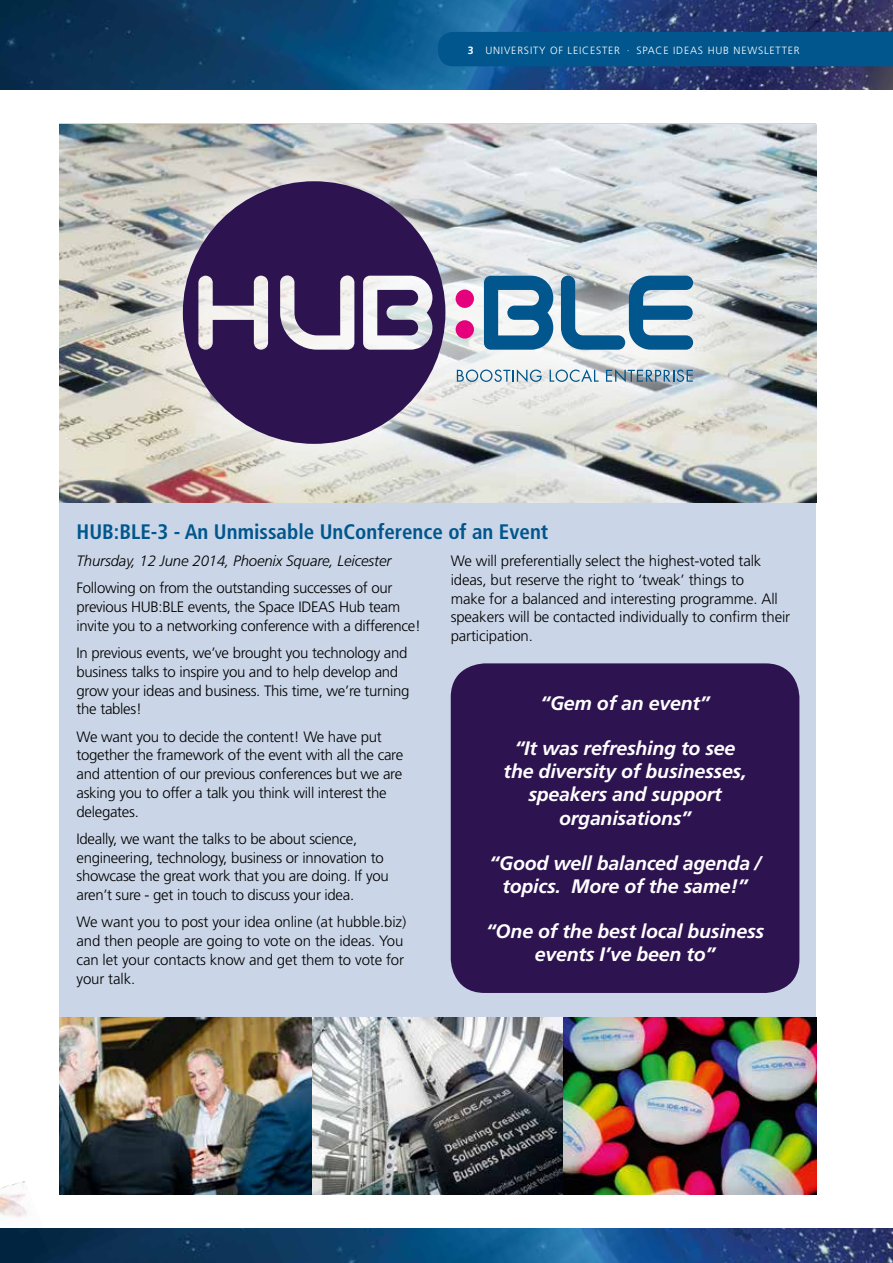
<style>
.page{position:relative;width:893px;height:1263px;background:#fff}
.page>*{position:absolute;margin:0;border:0;box-sizing:border-box;transform-origin:0 0}
.t1{font:700 condensed 21px "Frutiger LT Std";color:#00568d}
.t2{font:italic 700 19.5px/23.4px "Frutiger LT Std";letter-spacing:-.01em;color:#fff;text-align:center}
.t3{font:300 15px/18.8px "Frutiger LT Std";letter-spacing:-.02em;color:#000}
.t4{font:italic 300 15px "Frutiger LT Std";letter-spacing:-.01em;color:#000}
.t5{font:300 10.5px "Frutiger LT Std";letter-spacing:.075em;color:#fff}
.s1{font-weight:700}
</style>
<div class="page">
<img style="left:0;top:1181px;width:53px;height:48px">
<img style="left:0;top:0;width:893px;height:89px">
<div style="left:438px;top:32px;width:455px;height:34px;background:#00568d"></div>
<div style="left:60px;top:123px;width:756px;height:1072px;background:#cad6e7"></div>
<img style="left:60px;top:124px;width:756px;height:379px">
<img style="left:60px;top:1018px;width:756px;height:177px">
<div style="left:451px;top:663px;width:348px;height:330px;background:#2e1351;border-radius:34px"></div>
<div style="left:104px;top:102px;width:668px;height:420px;background:#fff;opacity:.75"></div>
<div style="left:456px;top:320px;width:18px;height:19px;background:#e5007c;border-radius:50%"></div>
<div style="left:456px;top:290px;width:18px;height:18px;background:#e5007c;border-radius:50%"></div>
<svg style="left:183px;top:181px;width:262px;height:263px;background:#695880"></svg>
<svg style="left:377px;top:290px;width:41px;height:45px;background:#5c4a78"></svg>
<svg style="left:484px;top:276px;width:69px;height:74px;background:#4e89ae"></svg>
<svg style="left:561px;top:276px;width:132px;height:74px;background:#739cb6"></svg>
<svg style="left:457px;top:369px;width:85px;height:13px"></svg>
<svg style="left:550px;top:369px;width:49px;height:13px"></svg>
<svg style="left:606px;top:369px;width:87px;height:13px"></svg>
<img style="left:0;top:1229px;width:893px;height:34px">
<p class="t5" style="left:468px;top:44px;width:333px"><span class="s1">3</span> UNIVERSITY OF LEICESTER · SPACE IDEAS HUB NEWSLETTER</p>
<h1 class="t1" style="left:77px;top:519px;width:473px">HUB:BLE-3 - An Unmissable UnConference of an Event</h1>
<p class="t4" style="left:77px;top:552px;width:316px">Thursday, 12 June 2014, Phoenix Square, Leicester</p>
<p class="t3" style="left:77px;top:579px;width:346px">Following on from the outstanding successes of our previous HUB:BLE events, the Space IDEAS Hub team invite you to a networking conference with a difference!</p>
<p class="t3" style="left:77px;top:644px;width:335px">In previous events, we’ve brought you technology and business talks to inspire you and to help develop and grow your ideas and business. This time, we’re turning the tables!</p>
<p class="t3" style="left:77px;top:727px;width:328px">We want you to decide the content! We have put together the framework of the event with all the care and attention of our previous conferences but we are asking you to offer a talk you think will interest the delegates.</p>
<p class="t3" style="left:77px;top:829px;width:314px">Ideally, we want the talks to be about science, engineering, technology, business or innovation to showcase the great work that you are doing. If you aren’t sure - get in touch to discuss your idea.</p>
<p class="t3" style="left:77px;top:913px;width:331px">We want you to post your idea online (at hubble.biz) and then people are going to vote on the ideas. You can let your contacts know and get them to vote for your talk.</p>
<p class="t3" style="left:451px;top:552px;width:341px">We will preferentially select the highest-voted talk ideas, but reserve the right to ‘tweak’ things to<br>make for a balanced and interesting programme. All speakers will be contacted individually to confirm their participation.</p>
<h2 class="t2" style="left:540px;top:692px;width:171px">“Gem of an event”</h2>
<h2 class="t2" style="left:504px;top:736px;width:244px">“It was refreshing to see the diversity of businesses, speakers and support organisations”</h2>
<h2 class="t2" style="left:490px;top:851px;width:273px">“Good well balanced agenda / topics. More of the same!”</h2>
<h2 class="t2" style="left:486px;top:919px;width:280px">“One of the best local business events I’ve been to”</h2>
</div>
